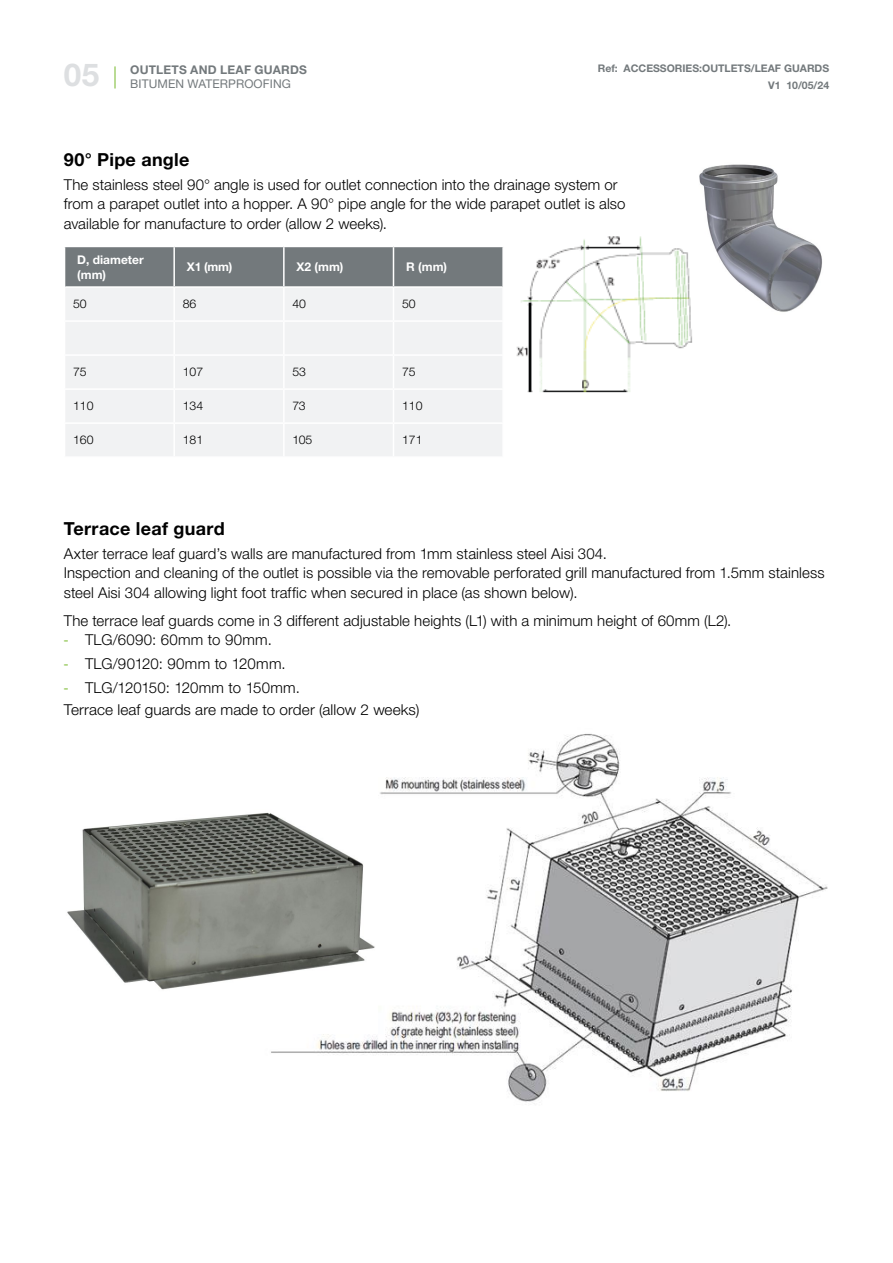
<style>
.page{position:relative;width:893px;height:1263px;background:#fff}
.page>*{position:absolute;margin:0;border:0;box-sizing:border-box;transform-origin:0 0}
.t1{font:700 31.5px "Helvetica Neue LT Std";color:#dddfe1}
.t2{font:700 18px "Helvetica Neue LT Std";letter-spacing:.02em;color:#000}
.t3{font:300 15px/19.5px "Helvetica Neue LT Std";letter-spacing:.005em;color:#000}
.t4{font:300 12px "Helvetica Neue LT Std";color:#000}
.t5{font:700 12px/15px "Helvetica Neue LT Std";color:#fff}
.t6{font:700 12px "Helvetica Neue LT Std";letter-spacing:.02em;color:#73797c}
.t7{font:12px "Helvetica Neue LT Std";letter-spacing:.01em;color:#73797c}
.t8{font:700 10.5px/17px "Helvetica Neue LT Std";color:#73797c;text-align:right}
.s1{font-family:"Myriad Pro";font-weight:400;color:#76b82a}
</style>
<div class="page">
<svg style="left:115px;top:66px;width:1px;height:23px"></svg>
<div style="left:65px;top:247px;width:437px;height:39px;background:#73797c"></div>
<div style="left:66px;top:288px;width:436px;height:168px;background:#f1f2f3"></div>
<hr style="left:173px;top:288px;width:2px;height:32px;background:#fff">
<hr style="left:283px;top:288px;width:2px;height:32px;background:#fff">
<hr style="left:393px;top:288px;width:1px;height:32px;background:#fff">
<hr style="left:64px;top:320px;width:110px;height:2px;background:#fff">
<hr style="left:174px;top:320px;width:110px;height:2px;background:#fff">
<hr style="left:173px;top:322px;width:2px;height:32px;background:#fff">
<hr style="left:284px;top:320px;width:109px;height:2px;background:#fff">
<hr style="left:283px;top:322px;width:2px;height:32px;background:#fff">
<hr style="left:393px;top:320px;width:111px;height:2px;background:#fff">
<hr style="left:393px;top:322px;width:1px;height:32px;background:#fff">
<hr style="left:64px;top:354px;width:110px;height:2px;background:#fff">
<hr style="left:174px;top:354px;width:110px;height:2px;background:#fff">
<hr style="left:173px;top:356px;width:2px;height:32px;background:#fff">
<hr style="left:284px;top:354px;width:109px;height:2px;background:#fff">
<hr style="left:283px;top:356px;width:2px;height:32px;background:#fff">
<hr style="left:393px;top:354px;width:111px;height:2px;background:#fff">
<hr style="left:393px;top:356px;width:1px;height:32px;background:#fff">
<hr style="left:64px;top:388px;width:110px;height:2px;background:#fff">
<hr style="left:174px;top:388px;width:110px;height:2px;background:#fff">
<hr style="left:173px;top:390px;width:2px;height:32px;background:#fff">
<hr style="left:284px;top:388px;width:109px;height:2px;background:#fff">
<hr style="left:283px;top:390px;width:2px;height:32px;background:#fff">
<hr style="left:393px;top:388px;width:111px;height:2px;background:#fff">
<hr style="left:393px;top:390px;width:1px;height:32px;background:#fff">
<hr style="left:64px;top:422px;width:110px;height:2px;background:#fff">
<hr style="left:174px;top:422px;width:110px;height:2px;background:#fff">
<hr style="left:173px;top:424px;width:2px;height:32px;background:#fff">
<hr style="left:284px;top:422px;width:109px;height:2px;background:#fff">
<hr style="left:283px;top:424px;width:2px;height:32px;background:#fff">
<hr style="left:393px;top:422px;width:111px;height:2px;background:#fff">
<hr style="left:393px;top:424px;width:1px;height:32px;background:#fff">
<hr style="left:173px;top:247px;width:2px;height:39px;background:#fff">
<hr style="left:283px;top:247px;width:2px;height:39px;background:#fff">
<hr style="left:393px;top:247px;width:1px;height:39px;background:#fff">
<img style="left:271px;top:734px;width:557px;height:370px">
<img style="left:67px;top:810px;width:309px;height:185px">
<img style="left:699px;top:164px;width:123px;height:148px">
<img style="left:516px;top:236px;width:177px;height:157px">
<h1 class="t1" style="left:64px;top:56px;width:37px">05</h1>
<p class="t6" style="left:130px;top:62px;width:178px">OUTLETS AND LEAF GUARDS</p>
<p class="t7" style="left:130px;top:76px;width:162px">BITUMEN WATERPROOFING</p>
<p class="t8" style="left:598px;top:59px;width:233px">Ref: ACCESSORIES:OUTLETS/LEAF GUARDS<br>V1 10/05/24</p>
<p class="t2" style="left:64px;top:148px;width:127px">90° Pipe angle</p>
<p class="t3" style="left:64px;top:174px;width:563px">The stainless steel 90° angle is used for outlet connection into the drainage system or from a parapet outlet into a hopper. A 90° pipe angle for the wide parapet outlet is also available for manufacture to order (allow 2 weeks).</p>
<p class="t5" style="left:77px;top:251px;width:68px">D, diameter (mm)</p>
<p class="t5" style="left:187px;top:259px;width:47px">X1 (mm)</p>
<p class="t5" style="left:297px;top:259px;width:48px">X2 (mm)</p>
<p class="t5" style="left:406px;top:259px;width:42px">R (mm)</p>
<p class="t4" style="left:73px;top:297px;width:15px">50</p>
<p class="t4" style="left:183px;top:297px;width:15px">86</p>
<p class="t4" style="left:292px;top:297px;width:15px">40</p>
<p class="t4" style="left:402px;top:297px;width:15px">50</p>
<p class="t4" style="left:73px;top:365px;width:15px">75</p>
<p class="t4" style="left:183px;top:365px;width:22px">107</p>
<p class="t4" style="left:292px;top:365px;width:15px">53</p>
<p class="t4" style="left:402px;top:365px;width:15px">75</p>
<p class="t4" style="left:73px;top:399px;width:22px">110</p>
<p class="t4" style="left:183px;top:399px;width:22px">134</p>
<p class="t4" style="left:292px;top:399px;width:15px">73</p>
<p class="t4" style="left:402px;top:399px;width:22px">110</p>
<p class="t4" style="left:73px;top:433px;width:22px">160</p>
<p class="t4" style="left:183px;top:433px;width:22px">181</p>
<p class="t4" style="left:292px;top:433px;width:21px">105</p>
<p class="t4" style="left:402px;top:433px;width:22px">171</p>
<p class="t2" style="left:64px;top:517px;width:163px">Terrace leaf guard</p>
<p class="t3" style="left:64px;top:543px;width:762px">Axter terrace leaf guard’s walls are manufactured from 1mm stainless steel Aisi 304.<br>Inspection and cleaning of the outlet is possible via the removable perforated grill manufactured from 1.5mm stainless steel Aisi 304 allowing light foot traffic when secured in place (as shown below).</p>
<p class="t3" style="left:64px;top:610px;width:669px">The terrace leaf guards come in 3 different adjustable heights (L1) with a minimum height of 60mm (L2).</p>
<p class="t3" style="left:64px;top:630px;width:210px"><span class="s1">-</span> TLG/6090: 60mm to 90mm.</p>
<p class="t3" style="left:64px;top:653px;width:223px"><span class="s1">-</span> TLG/90120: 90mm to 120mm.</p>
<p class="t3" style="left:64px;top:676px;width:357px;line-height:22.2px"><span class="s1">-</span> TLG/120150: 120mm to 150mm.<br>Terrace leaf guards are made to order (allow 2 weeks)</p>
</div>
